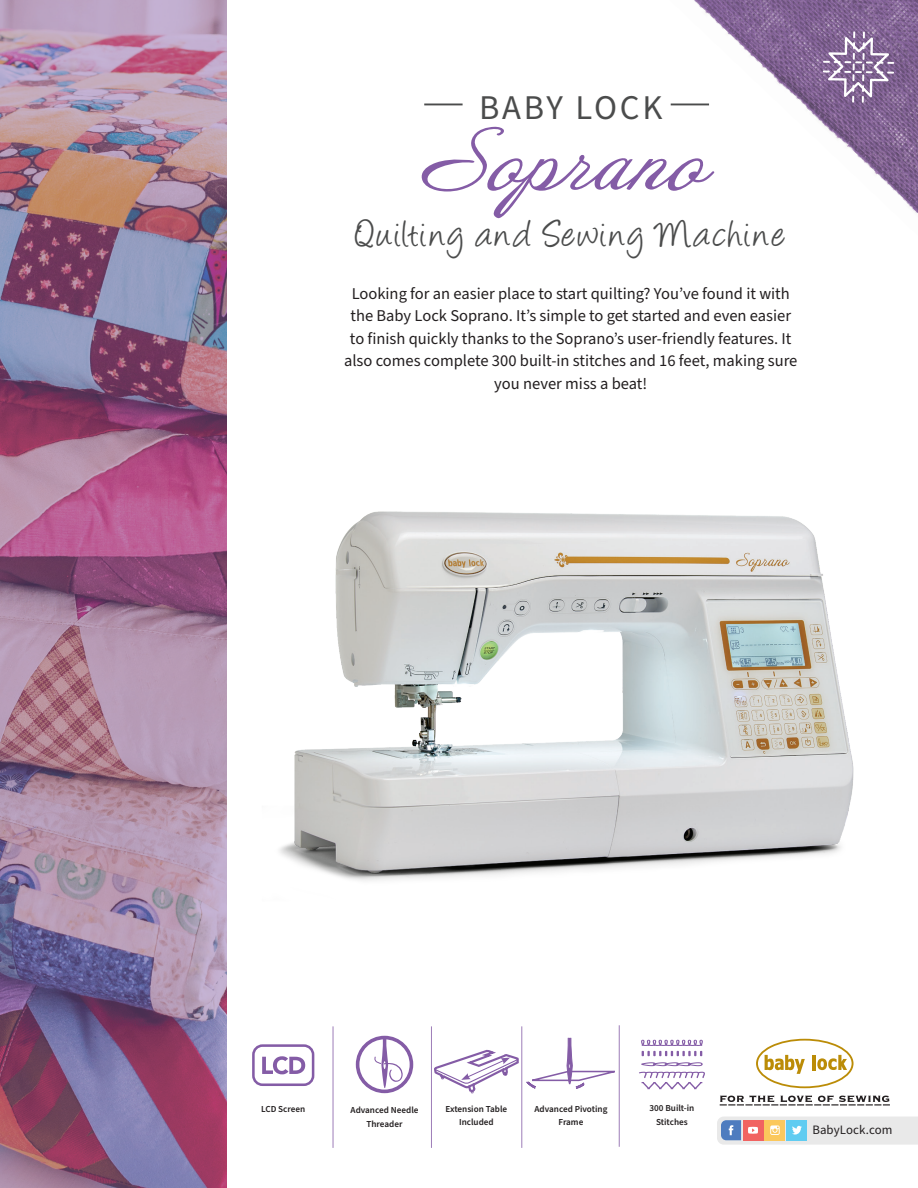
<style>
.page{position:relative;width:918px;height:1188px;background:#fff}
.page>*{position:absolute;margin:0;border:0;box-sizing:border-box;transform-origin:0 0}
.t1{font:43.35px "Angelina";letter-spacing:.07em;color:#4b4c4c}
.t2{font:34.65px "Source Sans Pro";letter-spacing:.08em;color:#4b4c4c}
.t3{font:16.5px/22.5px "Source Sans Pro";color:#231f20;text-align:center}
.t4{font:12.9px "Source Sans Pro";letter-spacing:.01em;color:#231f20}
.t5{font:600 9.15px/13.6px "Source Sans Pro";color:#231f20;text-align:center}
</style>
<div class="page">
<img style="left:670px;top:0;width:248px;height:213px">
<svg style="left:823px;top:31px;width:71px;height:72px"></svg>
<hr style="left:424px;top:104px;width:39px;height:1px;background:#4b4c4c">
<hr style="left:671px;top:104px;width:38px;height:1px;background:#4b4c4c">
<svg style="left:717px;top:1117px;width:201px;height:28px"></svg>
<svg style="left:756px;top:1039px;width:98px;height:49px"></svg>
<svg style="left:720px;top:1095px;width:170px;height:11px"></svg>
<img style="left:0;top:0;width:227px;height:1188px">
<hr style="left:431px;top:1026px;width:1px;height:122px;background:#845ca6">
<hr style="left:521px;top:1026px;width:1px;height:122px;background:#845ca6">
<hr style="left:619px;top:1025px;width:1px;height:122px;background:#845ca6">
<hr style="left:333px;top:1026px;width:1px;height:122px;background:#845ca6">
<svg style="left:373px;top:1037px;width:30px;height:57px"></svg>
<div style="left:356px;top:1036px;width:57px;height:57px;border:4px solid #845ca6;border-radius:50%"></div>
<svg style="left:639px;top:1072px;width:66px;height:17px"></svg>
<svg style="left:641px;top:1040px;width:62px;height:16px"></svg>
<svg style="left:641px;top:1062px;width:62px;height:4px"></svg>
<svg style="left:421px;top:127px;width:293px;height:91px"></svg>
<img style="left:209px;top:434px;width:645px;height:485px">
<div style="left:252px;top:1044px;width:62px;height:42px;border:3px solid #845ca6;border-radius:9px"></div>
<svg style="left:262px;top:1056px;width:43px;height:18px"></svg>
<svg style="left:434px;top:1038px;width:186px;height:70px"></svg>
<h2 class="t2" style="left:479px;top:85px;width:185px">BABY LOCK</h2>
<h1 class="t1" style="left:356px;top:216px;width:430px">Quilting and Sewing Machine</h1>
<p class="t3" style="left:344px;top:283px;width:455px">Looking for an easier place to start quilting? You’ve found it with the Baby Lock Soprano. It’s simple to get started and even easier to finish quickly thanks to the Soprano’s user-friendly features. It also comes complete 300 built-in stitches and 16 feet, making sure you never miss a beat!</p>
<p class="t5" style="left:351px;top:1103px;width:69px">Advanced Needle<br>Threader</p>
<p class="t5" style="left:649px;top:1101px;width:47px">300 Built-in<br>Stitches</p>
<p class="t5" style="left:261px;top:1102px;width:46px">LCD Screen</p>
<p class="t5" style="left:446px;top:1102px;width:63px">Extension Table<br>Included</p>
<p class="t5" style="left:534px;top:1102px;width:75px">Advanced Pivoting<br>Frame</p>
<p class="t4" style="left:812px;top:1121px;width:82px">BabyLock.com</p>
</div>
